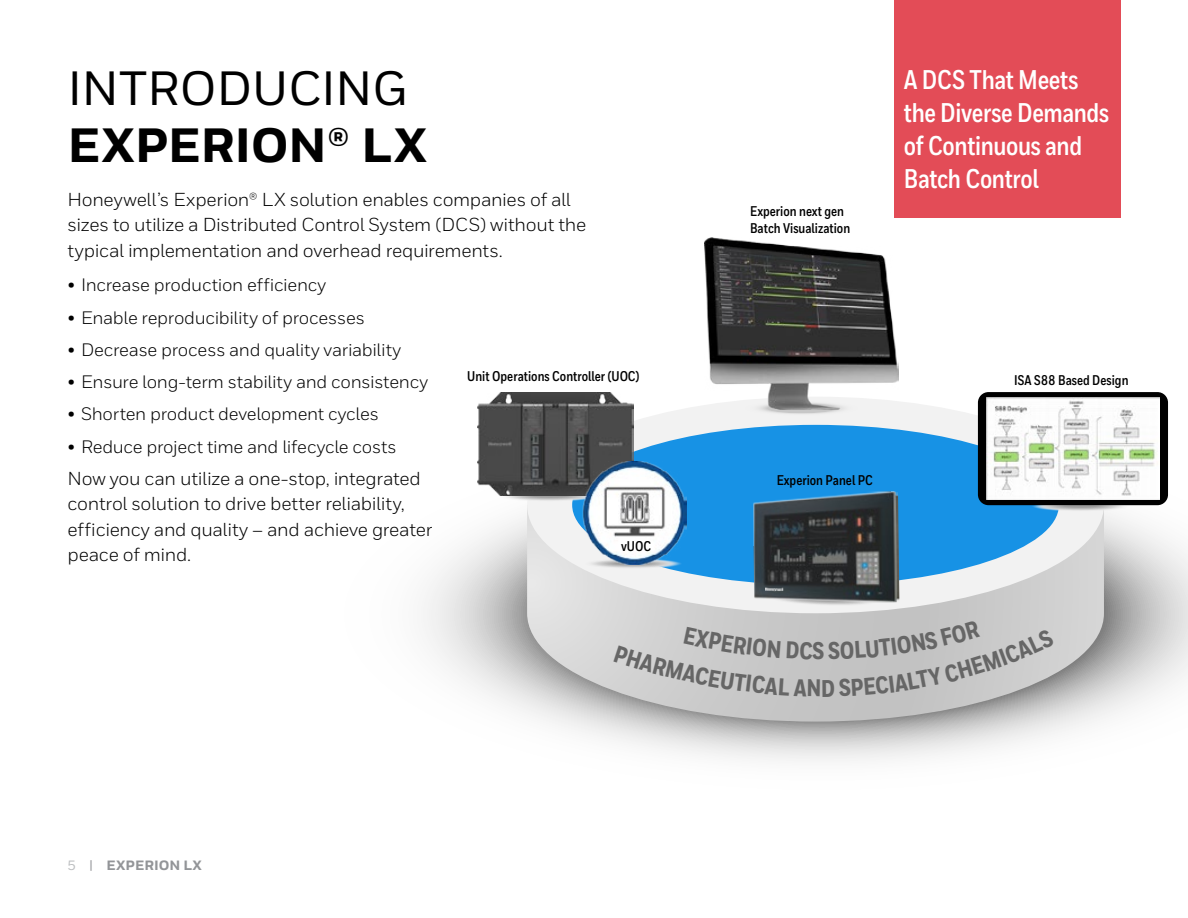
<style>
.page{position:relative;width:1188px;height:918px;background:#fff}
.page>*{position:absolute;margin:0;border:0;box-sizing:border-box;transform-origin:0 0}
.t1{font:500 48px "Honeywell Sans";letter-spacing:-.005em;color:#000}
.t2{font:800 48px "Honeywell Sans";letter-spacing:-.005em;color:#000}
.t3{font:700 27px/33px "Honeywell Cond";letter-spacing:-.015em;color:#fff}
.t4{font:800 24.15px "Honeywell Cond";color:#666}
.t5{font:18.75px/25.5px "Honeywell Sans";letter-spacing:-.015em;color:#000}
.t6{font:18px "Honeywell Sans";letter-spacing:-.015em;color:#000}
.t7{font:700 14.1px/17.1px "Honeywell Cond";color:#000}
.t8{font:800 13.5px "Honeywell Sans";letter-spacing:.005em;color:#939598}
.s1{font-weight:500;color:#bcbec0}
.s2{font-weight:500;font-size:12.9px}
</style>
<div class="page">
<svg style="left:423px;top:498px;width:765px;height:263px"></svg>
<svg style="left:527px;top:511px;width:577px;height:211px;background:#cbcbcb"></svg>
<div style="left:527px;top:397px;width:577px;height:216px;background:#f2f2f2;border-radius:50%"></div>
<div style="left:572px;top:425px;width:487px;height:160px;background:#1792e5;border-radius:50%"></div>
<svg style="left:760px;top:409px;width:83px;height:5px"></svg>
<img style="left:704px;top:237px;width:194px;height:172px">
<div style="left:498px;top:491px;width:103px;height:11px;background:#fff;border-radius:50%"></div>
<div style="left:500px;top:491px;width:100px;height:11px;background:#fbfbfb;border-radius:50%"></div>
<svg style="left:501px;top:491px;width:98px;height:11px"></svg>
<div style="left:502px;top:491px;width:96px;height:10px;background:#f5f5f5;border-radius:50%"></div>
<svg style="left:507px;top:492px;width:85px;height:9px"></svg>
<div style="left:513px;top:493px;width:73px;height:7px;background:#d5d5d5;border-radius:50%"></div>
<div style="left:515px;top:493px;width:69px;height:6px;background:#cfcfcf;border-radius:50%"></div>
<div style="left:518px;top:493px;width:64px;height:6px;background:#c9c9c9;border-radius:50%"></div>
<div style="left:519px;top:494px;width:62px;height:5px;background:#c6c6c6;border-radius:50%"></div>
<div style="left:521px;top:494px;width:57px;height:5px;background:#bfbfbf;border-radius:50%"></div>
<hr style="left:523px;top:494px;width:53px;height:4px;background:#b9b9b9;border-radius:50%">
<hr style="left:527px;top:495px;width:46px;height:3px;background:#b0b0b0;border-radius:50%">
<hr style="left:529px;top:495px;width:42px;height:3px;background:#aaa;border-radius:50%">
<hr style="left:533px;top:496px;width:33px;height:1px;background:#9d9d9d;border-radius:50%">
<svg style="left:820px;top:604px;width:36px;height:1px"></svg>
<svg style="left:585px;top:559px;width:94px;height:10px"></svg>
<svg style="left:592px;top:560px;width:80px;height:8px"></svg>
<div style="left:593px;top:560px;width:78px;height:7px;background:#d5d9dc;border-radius:50%"></div>
<div style="left:594px;top:560px;width:76px;height:7px;background:#d8d8d8;border-radius:50%"></div>
<div style="left:597px;top:560px;width:71px;height:7px;background:#d2d2d2;border-radius:50%"></div>
<div style="left:600px;top:561px;width:64px;height:6px;background:#c9c9c9;border-radius:50%"></div>
<div style="left:602px;top:561px;width:60px;height:5px;background:#c3c3c3;border-radius:50%"></div>
<div style="left:603px;top:561px;width:58px;height:5px;background:#bfbfbf;border-radius:50%"></div>
<hr style="left:606px;top:562px;width:53px;height:4px;background:#b9b9b9;border-radius:50%">
<hr style="left:608px;top:562px;width:48px;height:3px;background:#b3b3b3;border-radius:50%">
<hr style="left:614px;top:563px;width:37px;height:2px;background:#a3a3a3;border-radius:50%">
<img style="left:477px;top:392px;width:157px;height:104px">
<img style="left:583px;top:462px;width:103px;height:102px">
<svg style="left:1031px;top:501px;width:99px;height:11px"></svg>
<svg style="left:1036px;top:502px;width:89px;height:9px"></svg>
<svg style="left:1039px;top:502px;width:83px;height:9px"></svg>
<svg style="left:1042px;top:503px;width:77px;height:7px"></svg>
<div style="left:1046px;top:503px;width:69px;height:7px;background:#d2d2d2;border-radius:50%"></div>
<div style="left:1048px;top:503px;width:65px;height:6px;background:#ccc;border-radius:50%"></div>
<div style="left:1049px;top:503px;width:63px;height:6px;background:#a1a1a1;border-radius:50%"></div>
<svg style="left:1050px;top:504px;width:61px;height:5px"></svg>
<div style="left:1054px;top:504px;width:54px;height:5px;background:#bcbcbc;border-radius:50%"></div>
<hr style="left:1056px;top:504px;width:49px;height:4px;background:#8f8f8f;border-radius:50%">
<hr style="left:1057px;top:505px;width:47px;height:3px;background:#b3b3b3;border-radius:50%">
<hr style="left:1059px;top:505px;width:43px;height:3px;background:#adadad;border-radius:50%">
<hr style="left:1061px;top:505px;width:39px;height:3px;background:#a6a6a6;border-radius:50%">
<hr style="left:1062px;top:505px;width:37px;height:2px;background:#a3a3a3;border-radius:50%">
<hr style="left:1065px;top:506px;width:32px;height:1px;background:#9d9d9d;border-radius:50%">
<div style="left:978px;top:392px;width:190px;height:113px;background:#000;border-radius:11px"></div>
<img style="left:986px;top:397px;width:174px;height:103px">
<img style="left:753px;top:491px;width:146px;height:113px">
<img style="left:765px;top:587px;width:18px;height:4px">
<div style="left:895px;top:0;width:226px;height:218px;background:#e34c57"></div>
<svg style="left:614px;top:627px;width:206px;height:70px;background:#cbcbcb"></svg>
<svg style="left:828px;top:620px;width:227px;height:77px;background:#c4c4c4"></svg>
<h2 class="t3" style="left:904px;top:64px;width:207px">A DCS That Meets the Diverse Demands of Continuous and<br>Batch Control</h2>
<h1 class="t1" style="left:68px;top:59px;width:342px">INTRODUCING</h1>
<h1 class="t2" style="left:68px;top:116px;width:361px">EXPERION® LX</h1>
<p class="t5" style="left:68px;top:187px;width:520px">Honeywell’s Experion® LX solution enables companies of all sizes to utilize a Distributed Control System (DCS) without the typical implementation and overhead requirements.</p>
<p class="t6" style="left:68px;top:274px;width:260px">• Increase production efficiency</p>
<p class="t6" style="left:68px;top:307px;width:299px">• Enable reproducibility of processes</p>
<p class="t6" style="left:68px;top:339px;width:335px">• Decrease process and quality variability</p>
<p class="t6" style="left:68px;top:371px;width:362px">• Ensure long-term stability and consistency</p>
<p class="t6" style="left:68px;top:403px;width:313px">• Shorten product development cycles</p>
<p class="t6" style="left:68px;top:436px;width:331px">• Reduce project time and lifecycle costs</p>
<p class="t5" style="left:68px;top:466px;width:366px">Now you can utilize a one-stop, integrated control solution to drive better reliability, efficiency and quality – and achieve greater peace of mind.</p>
<p class="t7" style="left:750px;top:203px;width:102px">Experion next gen<br>Batch Visualization</p>
<p class="t7" style="left:467px;top:367px;width:174px">Unit Operations Controller (UOC)</p>
<p class="t7" style="left:1014px;top:371px;width:116px">ISA S88 Based Design</p>
<p class="t7" style="left:777px;top:472px;width:98px">Experion Panel PC</p>
<p class="t7" style="left:621px;top:538px;width:31px">vUOC</p>
<p class="t8" style="left:68px;top:857px;width:136px"><span class="s1">5</span> <span class="s2">|</span> EXPERION LX</p>
<p class="t4" style="left:813px;top:636px;width:13px">S</p>
<p class="t4" style="left:821px;top:673px;width:16px">D</p>
</div>
